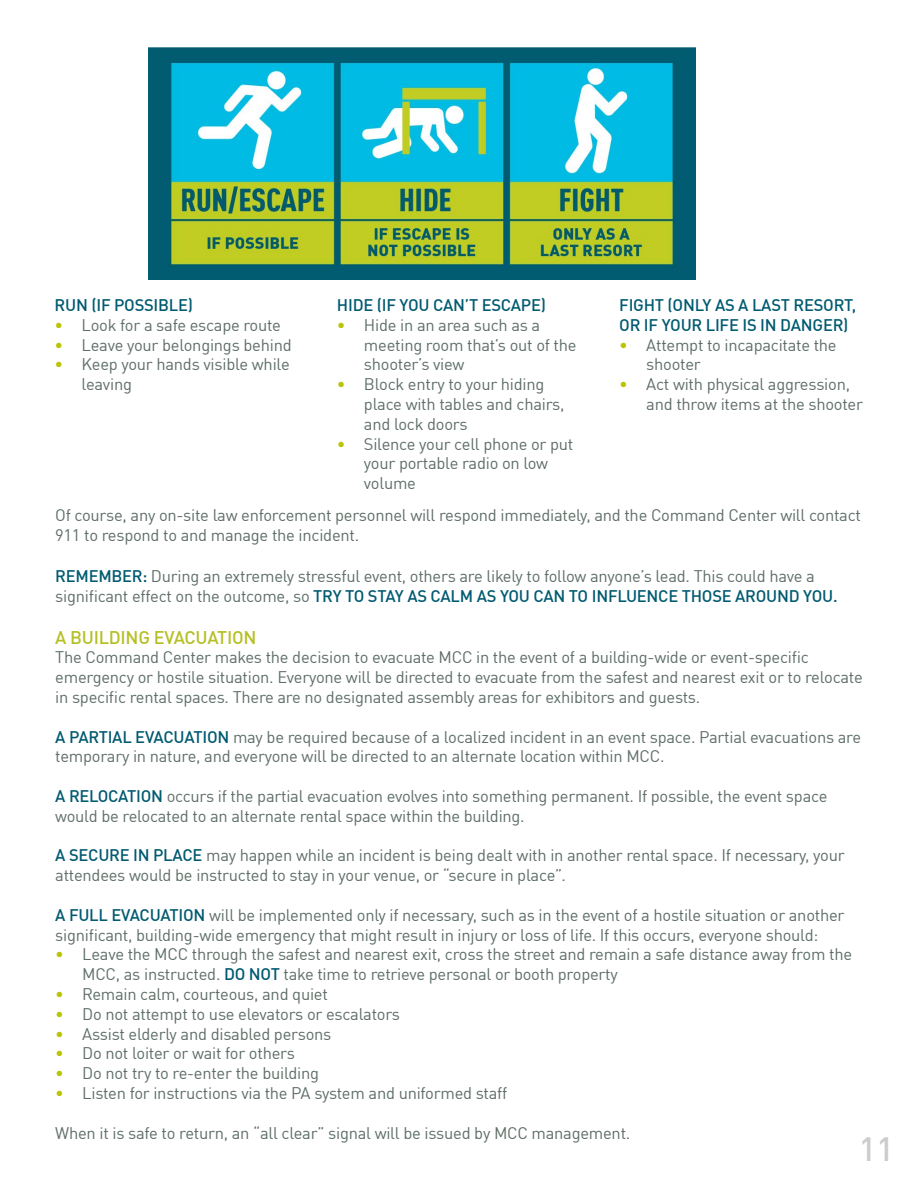
<style>
.page{position:relative;width:918px;height:1188px;background:#fff}
.page>*{position:absolute;margin:0;border:0;box-sizing:border-box;transform-origin:0 0}
.t1{font:500 33px "DIN Offc Pro";color:#cbccce}
.t2{font:500 18px "DIN Offc Pro";letter-spacing:-.015em;color:#b5bf24}
.t3{font:16.5px/19.8px "DIN Offc Pro";letter-spacing:-.015em;color:#5e6e66}
.t4{font:500 16.5px/19.8px "DIN Offc Pro";letter-spacing:-.015em;color:#005a70}
.s1{color:#bac405}
.s2{font-weight:500;color:#005a70}
</style>
<div class="page">
<img style="left:148px;top:48px;width:548px;height:232px">
<p class="t4" style="left:55px;top:293px;width:140px">RUN (IF POSSIBLE)</p>
<p class="t3" style="left:55px;top:313px;width:228px"><span class="s1">•</span> Look for a safe escape route</p>
<p class="t3" style="left:55px;top:333px;width:239px"><span class="s1">•</span> Leave your belongings behind</p>
<p class="t3" style="left:82px;top:353px;width:210px;text-indent:-27px"><span class="s1">•</span> Keep your hands visible while leaving</p>
<p class="t4" style="left:337px;top:293px;width:211px">HIDE (IF YOU CAN’T ESCAPE)</p>
<p class="t3" style="left:364px;top:313px;width:214px;text-indent:-27px"><span class="s1">•</span> Hide in an area such as a meeting room that’s out of the shooter’s view</p>
<p class="t3" style="left:364px;top:373px;width:202px;text-indent:-27px"><span class="s1">•</span> Block entry to your hiding place with tables and chairs, and lock doors</p>
<p class="t3" style="left:364px;top:432px;width:211px;text-indent:-27px"><span class="s1">•</span> Silence your cell phone or put your portable radio on low volume</p>
<p class="t4" style="left:619px;top:293px;width:239px">FIGHT (ONLY AS A LAST RESORT,<br>OR IF YOUR LIFE IS IN DANGER)</p>
<p class="t3" style="left:646px;top:333px;width:192px;text-indent:-27px"><span class="s1">•</span> Attempt to incapacitate the shooter</p>
<p class="t3" style="left:646px;top:373px;width:218px;text-indent:-27px"><span class="s1">•</span> Act with physical aggression, and throw items at the shooter</p>
<p class="t3" style="left:55px;top:504px;width:807px">Of course, any on-site law enforcement personnel will respond immediately, and the Command Center will contact<br>911 to respond to and manage the incident.</p>
<p class="t3" style="left:55px;top:565px;width:784px"><span class="s2">REMEMBER:</span> During an extremely stressful event, others are likely to follow anyone’s lead. This could have a significant effect on the outcome, so <span class="s2">TRY TO STAY AS CALM AS YOU CAN TO INFLUENCE THOSE AROUND YOU.</span></p>
<p class="t2" style="left:55px;top:622px;width:203px">A BUILDING EVACUATION</p>
<p class="t3" style="left:55px;top:646px;width:809px">The Command Center makes the decision to evacuate MCC in the event of a building-wide or event-specific emergency or hostile situation. Everyone will be directed to evacuate from the safest and nearest exit or to relocate in specific rental spaces. There are no designated assembly areas for exhibitors and guests.</p>
<p class="t3" style="left:55px;top:725px;width:807px"><span class="s2">A PARTIAL EVACUATION</span> may be required because of a localized incident in an event space. Partial evacuations are temporary in nature, and everyone will be directed to an alternate location within MCC.</p>
<p class="t3" style="left:55px;top:784px;width:774px"><span class="s2">A RELOCATION</span> occurs if the partial evacuation evolves into something permanent. If possible, the event space would be relocated to an alternate rental space within the building.</p>
<p class="t3" style="left:55px;top:844px;width:791px"><span class="s2">A SECURE IN PLACE</span> may happen while an incident is being dealt with in another rental space. If necessary, your attendees would be instructed to stay in your venue, or “secure in place”.</p>
<p class="t3" style="left:55px;top:903px;width:791px"><span class="s2">A FULL EVACUATION</span> will be implemented only if necessary, such as in the event of a hostile situation or another significant, building-wide emergency that might result in injury or loss of life. If this occurs, everyone should:</p>
<p class="t3" style="left:82px;top:943px;width:771px;text-indent:-27px"><span class="s1">•</span> Leave the MCC through the safest and nearest exit, cross the street and remain a safe distance away from the<br>MCC, as instructed. <span class="s2">DO NOT</span> take time to retrieve personal or booth property</p>
<p class="t3" style="left:55px;top:982px;width:274px"><span class="s1">•</span> Remain calm, courteous, and quiet</p>
<p class="t3" style="left:55px;top:1002px;width:346px"><span class="s1">•</span> Do not attempt to use elevators or escalators</p>
<p class="t3" style="left:55px;top:1022px;width:278px"><span class="s1">•</span> Assist elderly and disabled persons</p>
<p class="t3" style="left:55px;top:1042px;width:241px"><span class="s1">•</span> Do not loiter or wait for others</p>
<p class="t3" style="left:55px;top:1062px;width:265px"><span class="s1">•</span> Do not try to re-enter the building</p>
<p class="t3" style="left:55px;top:1081px;width:454px"><span class="s1">•</span> Listen for instructions via the PA system and uniformed staff</p>
<p class="t3" style="left:55px;top:1121px;width:577px">When it is safe to return, an “all clear” signal will be issued by MCC management.</p>
<h1 class="t1" style="left:859px;top:1123px;width:37px">11</h1>
</div>
